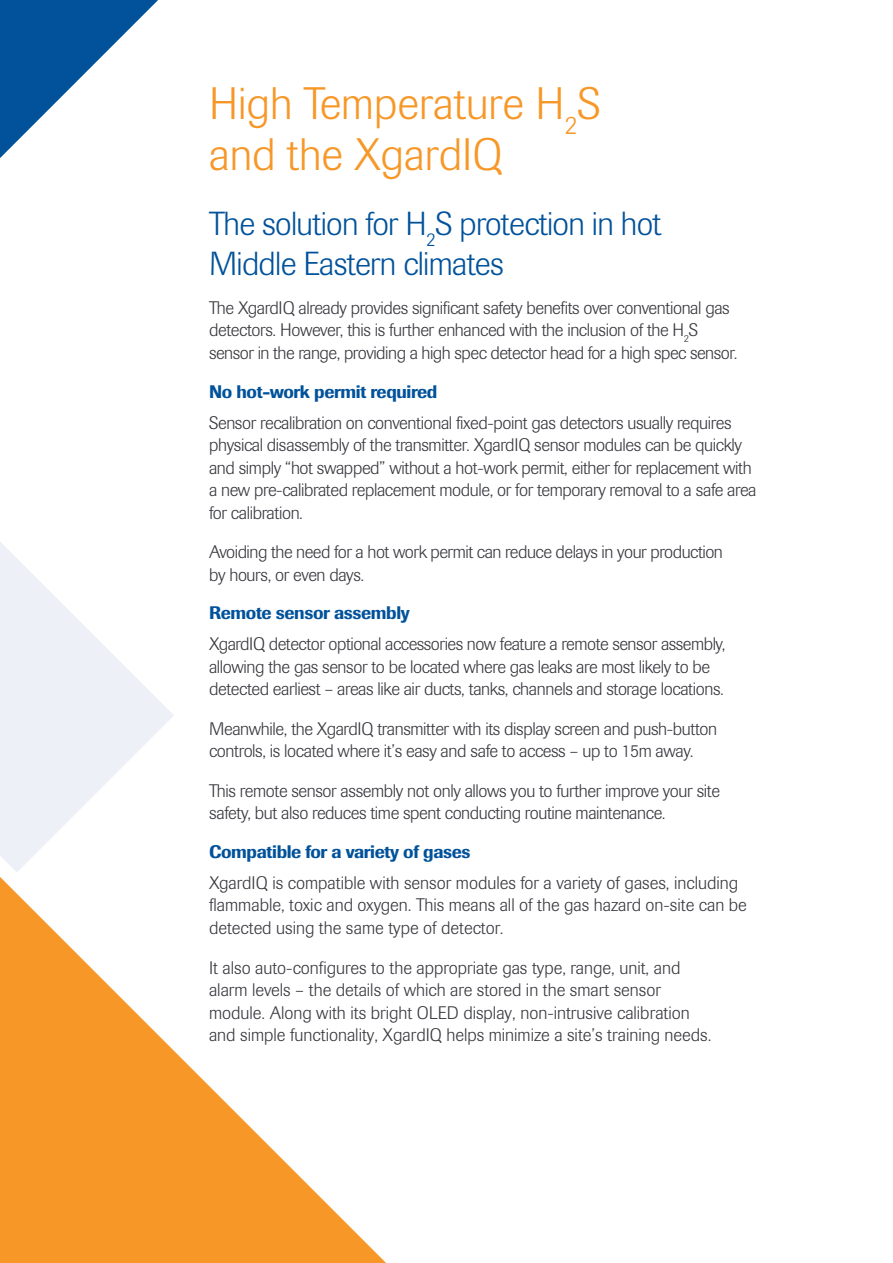
<style>
.page{position:relative;width:893px;height:1263px;background:#fff}
.page>*{position:absolute;margin:0;border:0;box-sizing:border-box;transform-origin:0 0}
.Paragraph_Style_1{font:300 45px/51px "Imago";color:#f79727}
.Paragraph_Style_1-2{font:300 33px/39.6px "Imago";letter-spacing:-.02em;color:#01529a}
.Paragraph_Style_1-3{font:300 18px/22.5px "Imago";letter-spacing:-.02em;color:#36363d}
.Paragraph_Style_1-4{font:300 18px/22.5px "Imago";color:#36363d}
.s1{font-weight:500;color:#01529a}
</style>
<div class="page">
<svg style="left:0;top:542px;width:174px;height:202px;fill:#edf0f7"></svg>
<svg style="left:0;top:744px;width:386px;height:519px"></svg>
<svg style="left:0;top:0;width:158px;height:158px"></svg>
<p class="Paragraph_Style_1" style="left:209px;top:79px;width:393px">High Temperature H<sub>2</sub>S and the XgardIQ</p>
<p class="Paragraph_Style_1-2" style="left:209px;top:204px;width:454px">The solution for H<sub>2</sub>S protection in hot<br>Middle Eastern climates</p>
<p class="Paragraph_Style_1-3" style="left:209px;top:297px;width:522px;line-height:21.6px">The XgardIQ already provides significant safety benefits over conventional gas detectors. However, this is further enhanced with the inclusion of the H<sub>2</sub>S</p>
<p class="Paragraph_Style_1-3" style="left:209px;top:334px;width:530px;line-height:38.5px">sensor in the range, providing a high spec detector head for a high spec sensor.<br><span class="s1">No hot-work permit required</span></p>
<p class="Paragraph_Style_1-3" style="left:209px;top:411px;width:549px">Sensor recalibration on conventional fixed-point gas detectors usually requires physical disassembly of the transmitter. XgardIQ sensor modules can be quickly and simply “hot swapped” without a hot-work permit, either for replacement with a new pre-calibrated replacement module, or for temporary removal to a safe area for calibration.</p>
<p class="Paragraph_Style_1-3" style="left:209px;top:541px;width:515px">Avoiding the need for a hot work permit can reduce delays in your production by hours, or even days.</p>
<p class="Paragraph_Style_1-3" style="left:209px;top:598px;width:518px;line-height:31px"><span class="s1">Remote sensor assembly<br></span>XgardIQ detector optional accessories now feature a remote sensor assembly,</p>
<p class="Paragraph_Style_1-3" style="left:209px;top:656px;width:516px">allowing the gas sensor to be located where gas leaks are most likely to be detected earliest – areas like air ducts, tanks, channels and storage locations.</p>
<p class="Paragraph_Style_1-3" style="left:209px;top:718px;width:510px">Meanwhile, the XgardIQ transmitter with its display screen and push-button controls, is located where it’s easy and safe to access – up to 15m away.</p>
<p class="Paragraph_Style_1-3" style="left:209px;top:780px;width:512px">This remote sensor assembly not only allows you to further improve your site safety, but also reduces time spent conducting routine maintenance.</p>
<p class="Paragraph_Style_1-4" style="left:209px;top:836px;width:531px;line-height:31px"><span class="s1">Compatible for a variety of gases<br></span>XgardIQ is compatible with sensor modules for a variety of gases, including</p>
<p class="Paragraph_Style_1-4" style="left:209px;top:894px;width:539px">flammable, toxic and oxygen. This means all of the gas hazard on-site can be detected using the same type of detector.</p>
<p class="Paragraph_Style_1-4" style="left:209px;top:956px;width:504px">It also auto-configures to the appropriate gas type, range, unit, and alarm levels – the details of which are stored in the smart sensor module. Along with its bright OLED display, non-intrusive calibration and simple functionality, XgardIQ helps minimize a site’s training needs.</p>
</div>
